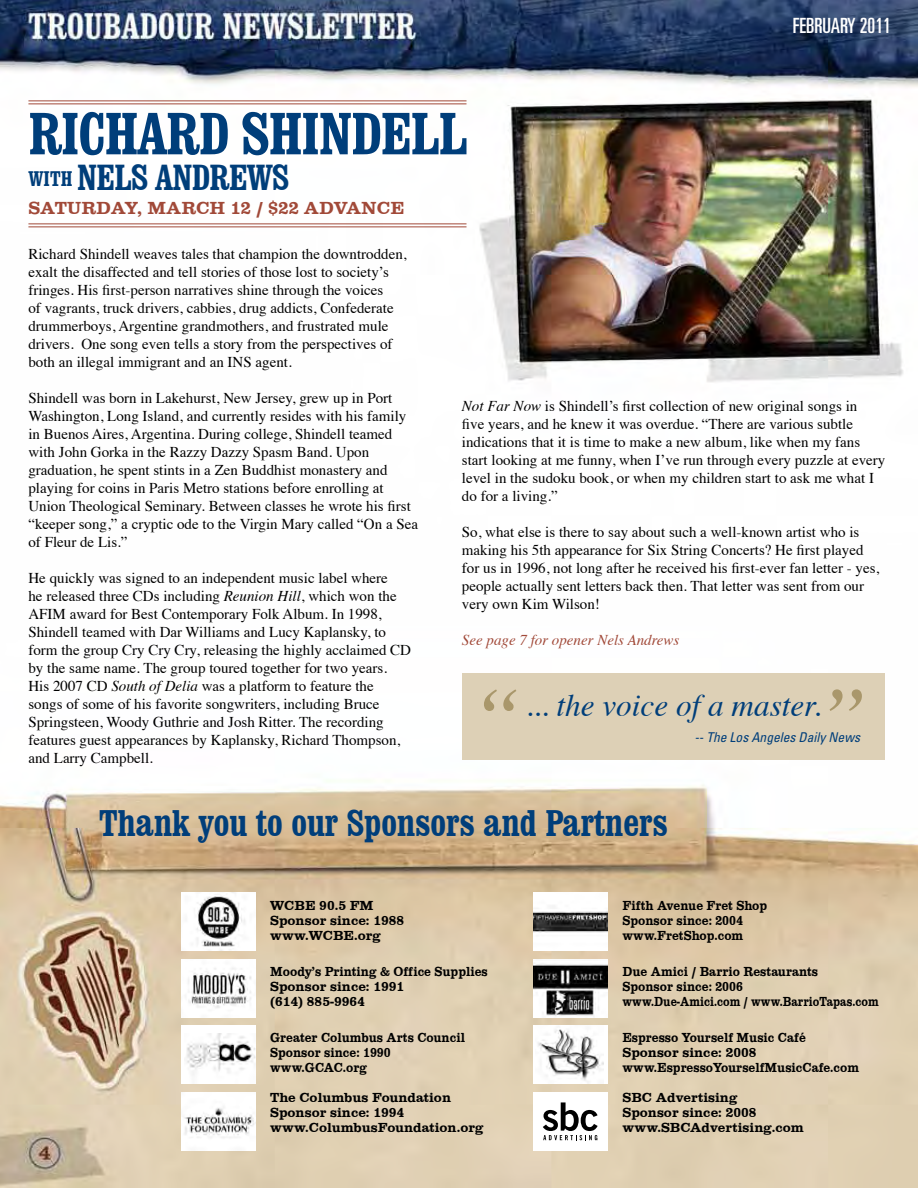
<style>
.page{position:relative;width:918px;height:1188px;background:#fff}
.page>*{position:absolute;margin:0;border:0;box-sizing:border-box;transform-origin:0 0}
.t1{font:italic 93.6px "Times";color:#a9976b}
.t2{font:700 condensed 58.5px "Clarendon BT";letter-spacing:-.02em;color:#003e7a}
.t3{font:700 condensed 36.75px "Clarendon BT";color:#003e7a}
.t4{font:700 condensed 36px "Clarendon BT";letter-spacing:-.02em;color:#003e7a}
.t5{font:italic 31.2px "Times";color:#003e7a}
.t6{font:ultra-condensed 21px "Univers";color:#fff}
.t7{font:18px "Clarendon";color:#a14938}
.t8{font:15px/18px "Times";color:#000}
.t9{font:italic 15px "Times";color:#a14938}
.t10{font:13.5px/15px "Clarendon";color:#000;scale:.9 1}
.t11{font:13.5px/15px "Clarendon";color:#000}
.t12{font:italic condensed 13.5px "Univers";color:#003e7a}
.s1{font-size:21px}
.s2{font-style:italic}
</style>
<div class="page">
<img style="left:0;top:0;width:918px;height:1188px">
<hr style="left:28px;top:104px;width:439px;height:1px;background:#a14938">
<hr style="left:28px;top:100px;width:439px;height:1px;background:#a14938">
<div style="left:462px;top:673px;width:422px;height:87px;background:#ddd0b6"></div>
<img style="left:181px;top:893px;width:75px;height:58px">
<img style="left:181px;top:959px;width:75px;height:58px">
<img style="left:181px;top:1092px;width:75px;height:58px">
<img style="left:533px;top:893px;width:74px;height:58px">
<img style="left:533px;top:959px;width:74px;height:58px">
<div style="left:533px;top:1092px;width:74px;height:58px;background:#fff"></div>
<svg style="left:543px;top:1102px;width:55px;height:38px"></svg>
<div style="left:533px;top:1025px;width:74px;height:58px;background:#fff"></div>
<img style="left:538px;top:1029px;width:66px;height:53px">
<div style="left:181px;top:1025px;width:75px;height:58px;background:#fff"></div>
<img style="left:186px;top:1034px;width:70px;height:41px">
<hr style="left:28px;top:226px;width:439px;height:1px;background:#a14938">
<hr style="left:28px;top:224px;width:439px;height:1px;background:#a14938">
<h2 class="t2" style="left:28px;top:98px;width:441px">RICHARD SHINDELL</h2>
<h3 class="t4" style="left:28px;top:155px;width:262px"><span class="s1">with</span> NELS ANDREWS</h3>
<p class="t7" style="left:28px;top:198px;width:377px">SATURDAY, MARCH 12 / $22 ADVANCE</p>
<h3 class="t6" style="left:793px;top:13px;width:100px">FEBRUARY 2011</h3>
<p class="t8" style="left:28px;top:244px;width:380px">Richard Shindell weaves tales that champion the downtrodden, exalt the disaffected and tell stories of those lost to society’s fringes. His first-person narratives shine through the voices<br>of vagrants, truck drivers, cabbies, drug addicts, Confederate drummerboys, Argentine grandmothers, and frustrated mule drivers. One song even tells a story from the perspectives of both an illegal immigrant and an INS agent.</p>
<p class="t8" style="left:28px;top:388px;width:391px">Shindell was born in Lakehurst, New Jersey, grew up in Port Washington, Long Island, and currently resides with his family in Buenos Aires, Argentina. During college, Shindell teamed with John Gorka in the Razzy Dazzy Spasm Band. Upon graduation, he spent stints in a Zen Buddhist monastery and playing for coins in Paris Metro stations before enrolling at Union Theological Seminary. Between classes he wrote his first “keeper song,” a cryptic ode to the Virgin Mary called “On a Sea of Fleur de Lis.”</p>
<p class="t8" style="left:28px;top:568px;width:384px">He quickly was signed to an independent music label where<br>he released three CDs including <span class="s2">Reunion Hill</span>, which won the AFIM award for Best Contemporary Folk Album. In 1998, Shindell teamed with Dar Williams and Lucy Kaplansky, to form the group Cry Cry Cry, releasing the highly acclaimed CD by the same name. The group toured together for two years.<br>His 2007 CD <span class="s2">South of Delia</span> was a platform to feature the songs of some of his favorite songwriters, including Bruce Springsteen, Woody Guthrie and Josh Ritter. The recording features guest appearances by Kaplansky, Richard Thompson, and Larry Campbell.</p>
<p class="t8" style="left:462px;top:395px;width:425px"><span class="s2">Not Far Now</span> is Shindell’s first collection of new original songs in<br>five years, and he knew it was overdue. “There are various subtle indications that it is time to make a new album, like when my fans start looking at me funny, when I’ve run through every puzzle at every level in the sudoku book, or when my children start to ask me what I do for a living.”</p>
<p class="t8" style="left:462px;top:521px;width:419px">So, what else is there to say about such a well-known artist who is making his 5th appearance for Six String Concerts? He first played for us in 1996, not long after he received his first-ever fan letter - yes, people actually sent letters back then. That letter was sent from our very own Kim Wilson!</p>
<p class="t9" style="left:462px;top:627px;width:219px">See page 7 for opener Nels Andrews</p>
<h1 class="t1" style="left:468px;top:639px;width:54px">“</h1>
<h3 class="t5" style="left:525px;top:679px;width:297px">... the voice of a master.</h3>
<p class="t12" style="left:694px;top:729px;width:167px">-- The Los Angeles Daily News</p>
<h1 class="t1" style="left:816px;top:639px;width:54px">”</h1>
<h3 class="t3" style="left:99px;top:801px;width:570px">Thank you to our Sponsors and Partners</h3>
<p class="t11" style="left:270px;top:898px;width:136px">WCBE 90.5 FM<br>Sponsor since: 1988 www.WCBE.org</p>
<p class="t10" style="left:270px;top:964px;width:243px">Moody’s Printing &amp; Office Supplies<br>Sponsor since: 1991<br>(614) 885-9964</p>
<p class="t10" style="left:270px;top:1030px;width:218px">Greater Columbus Arts Council<br>Sponsor since: 1990 www.GCAC.org</p>
<p class="t11" style="left:270px;top:1090px;width:215px">The Columbus Foundation<br>Sponsor since: 1994 www.ColumbusFoundation.org</p>
<p class="t10" style="left:622px;top:898px;width:162px">Fifth Avenue Fret Shop<br>Sponsor since: 2004 www.FretShop.com</p>
<p class="t10" style="left:622px;top:964px;width:286px">Due Amici / Barrio Restaurants<br>Sponsor since: 2006<br>www.Due-Amici.com / www.BarrioTapas.com</p>
<p class="t10" style="left:622px;top:1030px;width:265px">Espresso Yourself Music Café<br>Sponsor since: 2008 www.EspressoYourselfMusicCafe.com</p>
<p class="t11" style="left:622px;top:1090px;width:183px">SBC Advertising<br>Sponsor since: 2008 www.SBCAdvertising.com</p>
</div>
